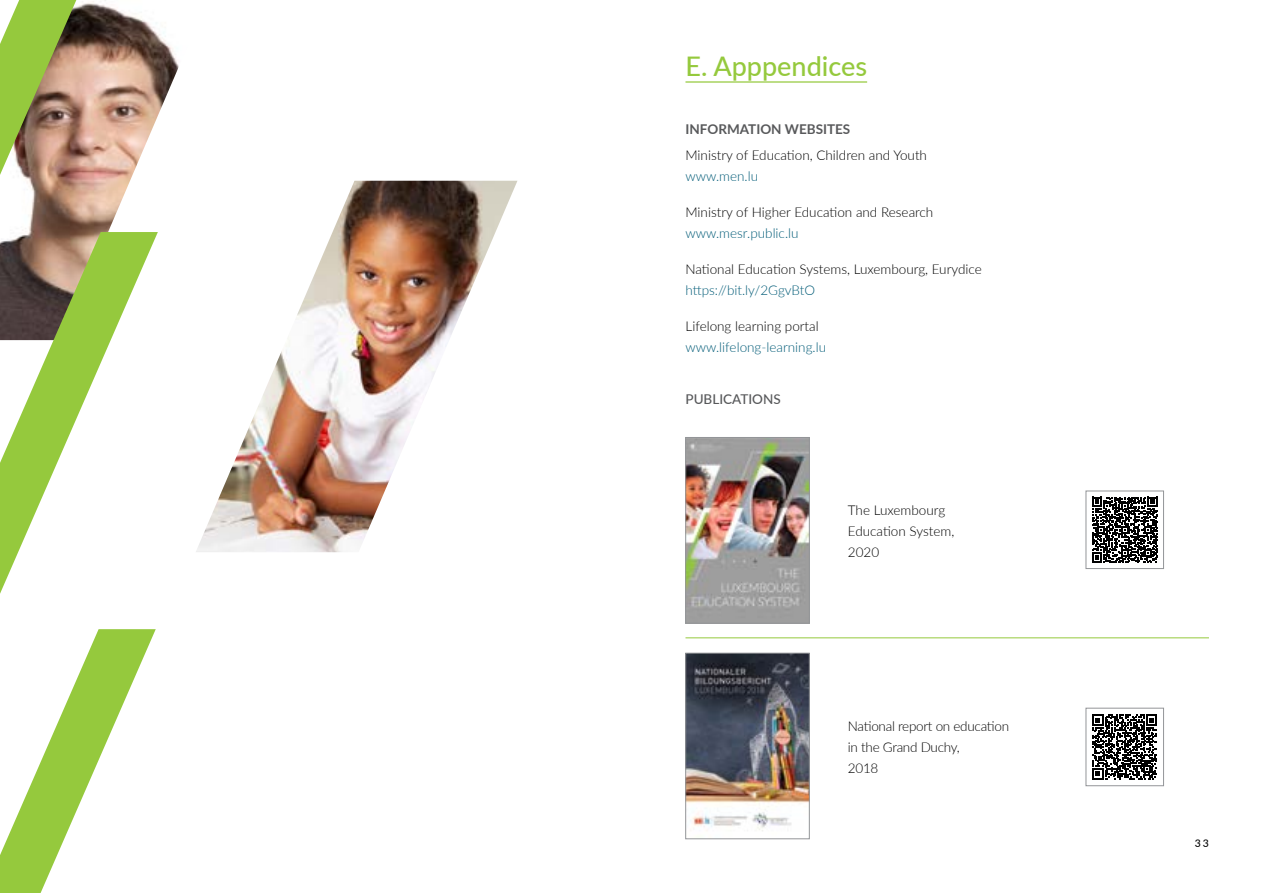
<style>
.page{position:relative;width:1263px;height:893px;background:#fff}
.page>*{position:absolute;margin:0;border:0;box-sizing:border-box;transform-origin:0 0}
.t1{font:500 27px "Lato";color:#95c93d}
.t2{font:300 13.5px/21px "Lato";color:#000}
.t3{font:300 13.5px "Lato";color:#005b77}
.t4{font:300 13.5px/21px "Lato";letter-spacing:-.02em;color:#000}
.t5{font:700 13.5px "Lato";color:#58595b}
.t6{font:500 13.5px "Lato";color:#58595b}
.t7{font:500 10.5px "Lato";color:#000}
</style>
<div class="page">
<hr style="left:685px;top:81px;width:182px;height:2px;background:#95c93d">
<img style="left:687px;top:439px;width:120px;height:182px">
<div style="left:685px;top:437px;width:124px;height:186px;border:1px solid #939598"></div>
<img style="left:687px;top:655px;width:120px;height:176px">
<div style="left:685px;top:653px;width:124px;height:186px;border:1px solid #939598"></div>
<hr style="left:685px;top:638px;width:524px;height:1px;background:#95c93d">
<img style="left:196px;top:181px;width:321px;height:371px">
<img style="left:22px;top:0;width:185px;height:340px">
<svg style="left:0;top:232px;width:158px;height:362px"></svg>
<svg style="left:0;top:0;width:76px;height:175px;background:#9ea45b"></svg>
<svg style="left:0;top:629px;width:156px;height:264px"></svg>
<svg style="left:1092px;top:714px;width:65px;height:65px"></svg>
<div style="left:1085px;top:708px;width:79px;height:78px;border:1px solid #939598"></div>
<svg style="left:1092px;top:497px;width:66px;height:66px"></svg>
<div style="left:1085px;top:491px;width:79px;height:78px;border:1px solid #939598"></div>
<h1 class="t1" style="left:685px;top:46px;width:183px">E. Apppendices</h1>
<p class="t5" style="left:685px;top:119px;width:166px">INFORMATION WEBSITES</p>
<p class="t2" style="left:685px;top:144px;width:243px">Ministry of Education, Children and Youth</p>
<p class="t3" style="left:685px;top:167px;width:74px">www.men.lu</p>
<p class="t2" style="left:685px;top:201px;width:249px">Ministry of Higher Education and Research</p>
<p class="t3" style="left:685px;top:224px;width:115px">www.mesr.public.lu</p>
<p class="t2" style="left:685px;top:258px;width:298px">National Education Systems, Luxembourg, Eurydice</p>
<p class="t3" style="left:685px;top:281px;width:131px">https://bit.ly/2GgvBtO</p>
<p class="t2" style="left:685px;top:315px;width:135px">Lifelong learning portal</p>
<p class="t3" style="left:685px;top:338px;width:142px">www.lifelong-learning.lu</p>
<p class="t6" style="left:685px;top:390px;width:97px">PUBLICATIONS</p>
<p class="t2" style="left:848px;top:499px;width:108px">The Luxembourg<br>Education System,<br>2020</p>
<p class="t4" style="left:848px;top:715px;width:163px">National report on education in the Grand Duchy,<br>2018</p>
<p class="t7" style="left:1195px;top:836px;width:16px">33</p>
</div>
